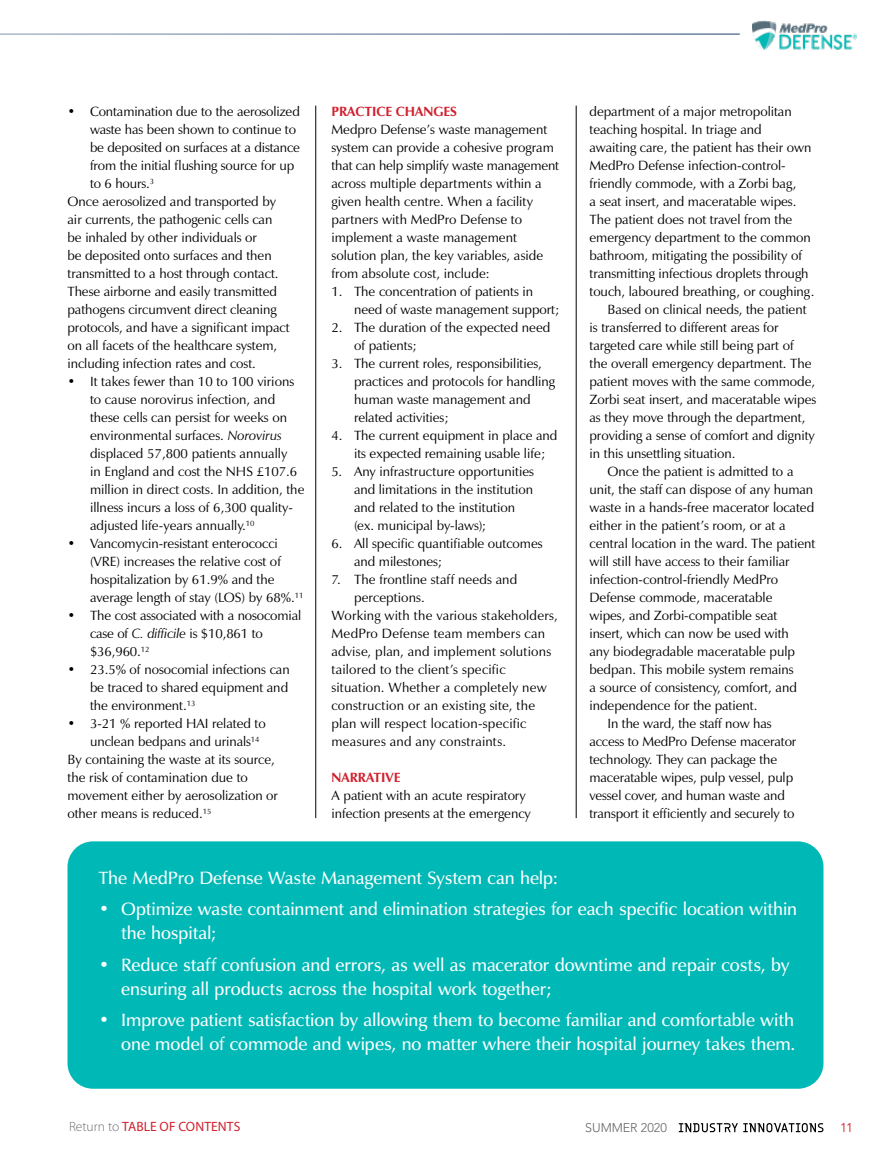
<style>
.page{position:relative;width:891px;height:1161px;background:#fff}
.page>*{position:absolute;margin:0;border:0;box-sizing:border-box;transform-origin:0 0}
.t1{font:600 18px/24px "Zapf Humanist 601 BT";color:#fff}
.t2{font:13.5px/18px "Zapf Humanist 601 BT";letter-spacing:-.005em;color:#000}
.t3{font:13.5px "Zapf Humanist 601 BT";letter-spacing:.015em;color:#000}
.t4{font:700 13.5px "Zapf Humanist 601 BT";color:#d0202e}
.t5{font:13.5px "Myriad Pro";letter-spacing:.01em;color:#d0202e}
.t6{font:12.6px "Avenir";color:#d0202e}
.t7{font:300 12.45px "Avenir";color:#636466}
.s1{font-style:italic}
.s2{font-weight:300;color:#6d6e71}
</style>
<div class="page">
<hr style="left:315px;top:106px;width:1px;height:712px;background:#000">
<hr style="left:576px;top:106px;width:1px;height:712px;background:#000">
<div style="left:68px;top:841px;width:756px;height:248px;background:#00b9b6;border-radius:26px"></div>
<hr style="left:0;top:34px;width:740px;height:1px;background:#1b3d6d">
<img style="left:752px;top:20px;width:104px;height:31px">
<svg style="left:679px;top:1123px;width:145px;height:9px"></svg>
<p class="t2" style="left:68px;top:102px;width:234px">• Contamination due to the aerosolized</p>
<p class="t2" style="left:90px;top:120px;width:208px">waste has been shown to continue to</p>
<p class="t2" style="left:90px;top:138px;width:212px">be deposited on surfaces at a distance</p>
<p class="t2" style="left:90px;top:156px;width:206px">from the initial flushing source for up</p>
<p class="t2" style="left:90px;top:174px;width:65px">to 6 hours.<sup>3</sup></p>
<p class="t2" style="left:68px;top:192px;width:210px">Once aerosolized and transported by</p>
<p class="t2" style="left:68px;top:210px;width:206px">air currents, the pathogenic cells can</p>
<p class="t2" style="left:68px;top:228px;width:191px">be inhaled by other individuals or</p>
<p class="t2" style="left:68px;top:246px;width:206px">be deposited onto surfaces and then</p>
<p class="t2" style="left:68px;top:264px;width:213px">transmitted to a host through contact.</p>
<p class="t2" style="left:68px;top:282px;width:211px">These airborne and easily transmitted</p>
<p class="t2" style="left:68px;top:300px;width:211px">pathogens circumvent direct cleaning</p>
<p class="t2" style="left:68px;top:318px;width:224px">protocols, and have a significant impact</p>
<p class="t2" style="left:68px;top:336px;width:211px">on all facets of the healthcare system,</p>
<p class="t2" style="left:68px;top:354px;width:190px">including infection rates and cost.</p>
<p class="t2" style="left:90px;top:372px;width:216px;text-indent:-23px">• It takes fewer than 10 to 100 virions to cause norovirus infection, and these cells can persist for weeks on environmental surfaces. <span class="s1">Norovirus </span>displaced 57,800 patients annually<br>in England and cost the NHS £107.6 million in direct costs. In addition, the illness incurs a loss of 6,300 quality&shy;adjusted life-years annually.<sup>10</sup></p>
<p class="t2" style="left:90px;top:534px;width:215px;text-indent:-23px">• Vancomycin-resistant enterococci (VRE) increases the relative cost of hospitalization by 61.9% and the average length of stay (LOS) by 68%.<sup>11</sup></p>
<p class="t2" style="left:90px;top:606px;width:213px;text-indent:-23px">• The cost associated with a nosocomial case of <span class="s1">C. difficile</span> is $10,861 to $36,960.<sup>12</sup></p>
<p class="t2" style="left:90px;top:660px;width:201px;text-align:justify;text-indent:-23px">• 23.5% of nosocomial infections can be traced to shared equipment and the environment.<sup>13</sup></p>
<p class="t2" style="left:68px;top:714px;width:200px">• 3-21 % reported HAI related to</p>
<p class="t2" style="left:90px;top:732px;width:171px">unclean bedpans and urinals<sup>14</sup></p>
<p class="t2" style="left:68px;top:750px;width:209px">By containing the waste at its source,</p>
<p class="t2" style="left:68px;top:768px;width:182px">the risk of contamination due to</p>
<p class="t2" style="left:68px;top:786px;width:212px">movement either by aerosolization or</p>
<p class="t2" style="left:68px;top:804px;width:145px">other means is reduced.<sup>15</sup></p>
<p class="t4" style="left:332px;top:103px;width:127px">PRACTICE CHANGES</p>
<p class="t2" style="left:332px;top:120px;width:229px">Medpro Defense’s waste management system can provide a cohesive program that can help simplify waste management across multiple departments within a given health centre. When a facility partners with MedPro Defense to implement a waste management solution plan, the key variables, aside from absolute cost, include:</p>
<p class="t2" style="left:354px;top:282px;width:207px;text-indent:-23px">1. The concentration of patients in need of waste management support;</p>
<p class="t2" style="left:354px;top:318px;width:198px;text-indent:-23px">2. The duration of the expected need of patients;</p>
<p class="t2" style="left:354px;top:354px;width:203px;text-indent:-23px">3. The current roles, responsibilities, practices and protocols for handling human waste management and related activities;</p>
<p class="t2" style="left:354px;top:426px;width:205px;text-indent:-23px">4. The current equipment in place and its expected remaining usable life;</p>
<p class="t2" style="left:354px;top:462px;width:182px;text-indent:-23px">5. Any infrastructure opportunities and limitations in the institution and related to the institution (ex. municipal by-laws);</p>
<p class="t2" style="left:354px;top:534px;width:190px;text-indent:-23px">6. All specific quantifiable outcomes and milestones;</p>
<p class="t2" style="left:332px;top:570px;width:187px">7. The frontline staff needs and</p>
<p class="t2" style="left:354px;top:588px;width:72px">perceptions.</p>
<p class="t3" style="left:332px;top:607px;width:228px">Working with the various stakeholders,</p>
<p class="t2" style="left:332px;top:624px;width:215px">MedPro Defense team members can</p>
<p class="t3" style="left:332px;top:643px;width:221px">advise, plan, and implement solutions</p>
<p class="t3" style="left:332px;top:661px;width:176px">tailored to the client’s specific</p>
<p class="t3" style="left:332px;top:679px;width:217px">situation. Whether a completely new</p>
<p class="t3" style="left:332px;top:697px;width:205px">construction or an existing site, the</p>
<p class="t3" style="left:332px;top:715px;width:196px">plan will respect location-specific</p>
<p class="t3" style="left:332px;top:733px;width:176px">measures and any constraints.</p>
<p class="t4" style="left:332px;top:769px;width:71px">NARRATIVE</p>
<p class="t2" style="left:332px;top:786px;width:201px">A patient with an acute respiratory infection presents at the emergency</p>
<p class="t2" style="left:589px;top:102px;width:204px">department of a major metropolitan</p>
<p class="t2" style="left:589px;top:120px;width:174px">teaching hospital. In triage and</p>
<p class="t2" style="left:589px;top:138px;width:224px">awaiting care, the patient has their own</p>
<p class="t2" style="left:589px;top:156px;width:198px">MedPro Defense infection-control-</p>
<p class="t2" style="left:589px;top:174px;width:209px">friendly commode, with a Zorbi bag,</p>
<p class="t2" style="left:589px;top:192px;width:208px">a seat insert, and maceratable wipes.</p>
<p class="t2" style="left:589px;top:210px;width:204px">The patient does not travel from the</p>
<p class="t2" style="left:589px;top:228px;width:223px">emergency department to the common</p>
<p class="t2" style="left:589px;top:246px;width:214px">bathroom, mitigating the possibility of</p>
<p class="t2" style="left:589px;top:264px;width:221px">transmitting infectious droplets through</p>
<p class="t2" style="left:589px;top:282px;width:227px">touch, laboured breathing, or coughing.</p>
<p class="t2" style="left:607px;top:300px;width:201px">Based on clinical needs, the patient</p>
<p class="t2" style="left:589px;top:318px;width:191px">is transferred to different areas for</p>
<p class="t2" style="left:589px;top:336px;width:206px">targeted care while still being part of</p>
<p class="t2" style="left:589px;top:354px;width:224px">the overall emergency department. The</p>
<p class="t2" style="left:589px;top:372px;width:227px">patient moves with the same commode,</p>
<p class="t2" style="left:589px;top:390px;width:228px">Zorbi seat insert, and maceratable wipes</p>
<p class="t2" style="left:589px;top:408px;width:217px">as they move through the department,</p>
<p class="t2" style="left:589px;top:426px;width:227px">providing a sense of comfort and dignity</p>
<p class="t2" style="left:589px;top:444px;width:147px">in this unsettling situation.</p>
<p class="t2" style="left:607px;top:462px;width:188px">Once the patient is admitted to a</p>
<p class="t2" style="left:589px;top:480px;width:225px">unit, the staff can dispose of any human</p>
<p class="t2" style="left:589px;top:498px;width:226px">waste in a hands-free macerator located</p>
<p class="t2" style="left:589px;top:516px;width:198px">either in the patient’s room, or at a</p>
<p class="t2" style="left:589px;top:534px;width:227px">central location in the ward. The patient</p>
<p class="t2" style="left:589px;top:552px;width:202px">will still have access to their familiar</p>
<p class="t2" style="left:589px;top:570px;width:190px">infection-control-friendly MedPro</p>
<p class="t2" style="left:589px;top:588px;width:185px">Defense commode, maceratable</p>
<p class="t2" style="left:589px;top:606px;width:189px">wipes, and Zorbi-compatible seat</p>
<p class="t2" style="left:589px;top:624px;width:201px">insert, which can now be used with</p>
<p class="t2" style="left:589px;top:642px;width:207px">any biodegradable maceratable pulp</p>
<p class="t2" style="left:589px;top:660px;width:206px">bedpan. This mobile system remains</p>
<p class="t2" style="left:589px;top:678px;width:209px">a source of consistency, comfort, and</p>
<p class="t2" style="left:589px;top:696px;width:169px">independence for the patient.</p>
<p class="t2" style="left:607px;top:714px;width:166px">In the ward, the staff now has</p>
<p class="t2" style="left:589px;top:732px;width:208px">access to MedPro Defense macerator</p>
<p class="t2" style="left:589px;top:750px;width:189px">technology. They can package the</p>
<p class="t2" style="left:589px;top:768px;width:205px">maceratable wipes, pulp vessel, pulp</p>
<p class="t2" style="left:589px;top:786px;width:197px">vessel cover, and human waste and</p>
<p class="t2" style="left:589px;top:804px;width:207px">transport it efficiently and securely to</p>
<h1 class="t1" style="left:99px;top:865px;width:461px">The MedPro Defense Waste Management System can help:</h1>
<h1 class="t1" style="left:121px;top:897px;width:677px;text-indent:-22px">• Optimize waste containment and elimination strategies for each specific location within the hospital;</h1>
<h1 class="t1" style="left:121px;top:952px;width:670px;text-indent:-22px">• Reduce staff confusion and errors, as well as macerator downtime and repair costs, by ensuring all products across the hospital work together;</h1>
<h1 class="t1" style="left:99px;top:1008px;width:698px;text-align:right">• Improve patient satisfaction by allowing them to become familiar and comfortable with one model of commode and wipes, no matter where their hospital journey takes them.</h1>
<p class="t5" style="left:69px;top:1118px;width:173px"><span class="s2">Return to</span> TABLE OF CONTENTS</p>
<p class="t7" style="left:585px;top:1121px;width:83px">SUMMER 2020</p>
<p class="t6" style="left:840px;top:1121px;width:14px">11</p>
</div>
